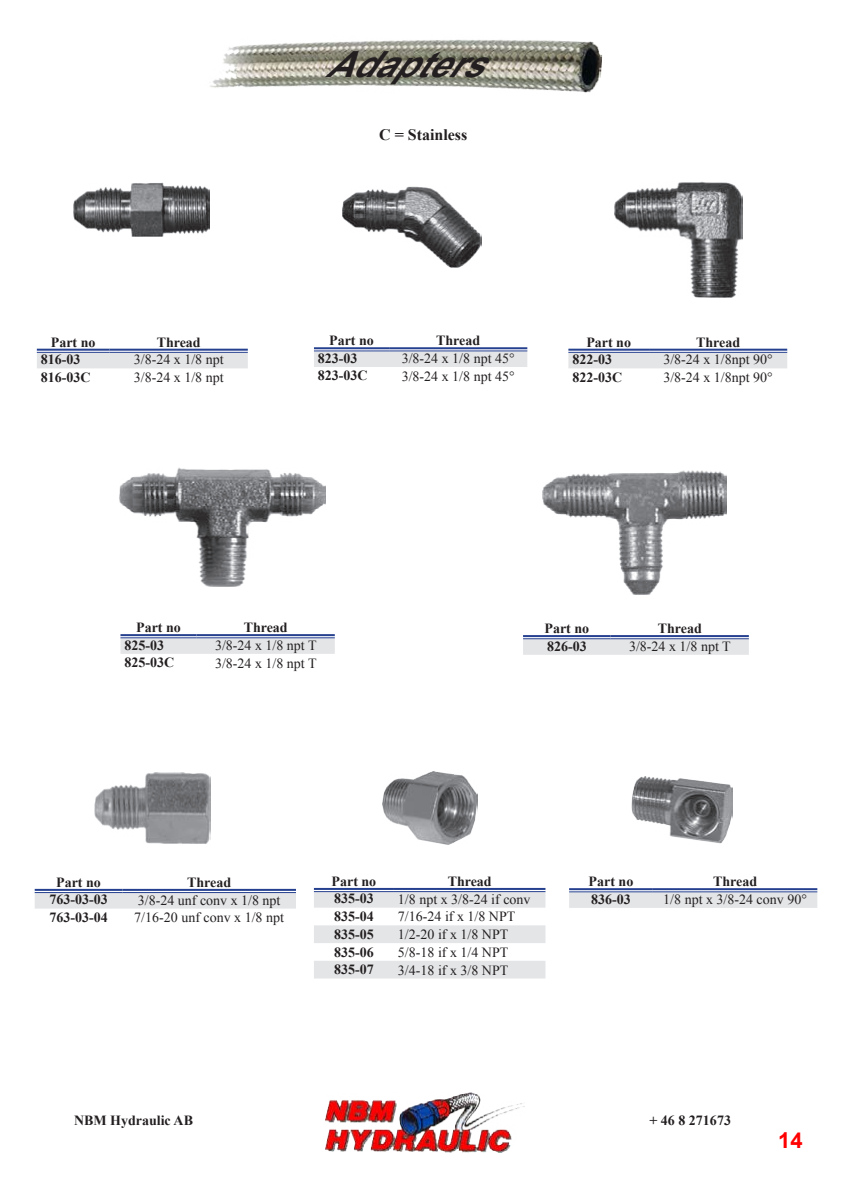
<style>
.page{position:relative;width:842px;height:1191px;background:#fff}
.page>*{position:absolute;margin:0;border:0;box-sizing:border-box;transform-origin:0 0}
.t1{font:italic 700 36px "Arial";color:#231f20}
.t2{font:700 22px "Arial";color:#f00}
.t3{font:700 16px "Times New Roman";color:#231f20}
.t4{font:14px "Times New Roman";color:#231f20}
.t5{font:700 14px "Times New Roman";color:#231f20}
</style>
<div class="page">
<img style="left:326px;top:1092px;width:199px;height:60px">
<img style="left:210px;top:39px;width:392px;height:54px">
<img style="left:74px;top:183px;width:136px;height:53px">
<img style="left:342px;top:186px;width:139px;height:82px">
<img style="left:615px;top:182px;width:127px;height:115px">
<img style="left:119px;top:468px;width:206px;height:118px">
<div style="left:37px;top:353px;width:211px;height:15px;background:#e4e5e7"></div>
<hr style="left:37px;top:349px;width:73px;height:4px;background:#dee2ee">
<hr style="left:110px;top:349px;width:138px;height:4px;background:#dee2ee">
<hr style="left:37px;top:349px;width:73px;height:2px;background:#25408f">
<hr style="left:37px;top:352px;width:73px;height:1px;background:#25408f">
<hr style="left:110px;top:349px;width:138px;height:2px;background:#25408f">
<hr style="left:110px;top:352px;width:138px;height:1px;background:#25408f">
<div style="left:314px;top:351px;width:213px;height:16px;background:#e4e5e7"></div>
<hr style="left:314px;top:347px;width:75px;height:4px;background:#c5cce1">
<hr style="left:389px;top:347px;width:138px;height:4px;background:#c5cce1">
<hr style="left:314px;top:347px;width:75px;height:2px;background:#25408f">
<hr style="left:314px;top:350px;width:75px;height:1px;background:#25408f">
<hr style="left:389px;top:347px;width:138px;height:2px;background:#25408f">
<hr style="left:389px;top:350px;width:138px;height:1px;background:#25408f">
<div style="left:568px;top:353px;width:219px;height:15px;background:#e4e5e7"></div>
<hr style="left:568px;top:349px;width:81px;height:4px;background:#dee2ee">
<hr style="left:649px;top:349px;width:138px;height:4px;background:#dee2ee">
<hr style="left:568px;top:349px;width:81px;height:2px;background:#25408f">
<hr style="left:568px;top:352px;width:81px;height:1px;background:#25408f">
<hr style="left:649px;top:349px;width:138px;height:2px;background:#25408f">
<hr style="left:649px;top:352px;width:138px;height:1px;background:#25408f">
<div style="left:523px;top:639px;width:226px;height:16px;background:#e4e5e7"></div>
<hr style="left:523px;top:635px;width:88px;height:4px;background:#ebedf4">
<hr style="left:611px;top:635px;width:138px;height:4px;background:#ebedf4">
<hr style="left:523px;top:635px;width:88px;height:2px;background:#25408f">
<hr style="left:523px;top:638px;width:88px;height:1px;background:#25408f">
<hr style="left:611px;top:635px;width:138px;height:2px;background:#25408f">
<hr style="left:611px;top:638px;width:138px;height:1px;background:#25408f">
<div style="left:120px;top:638px;width:215px;height:16px;background:#e4e5e7"></div>
<hr style="left:120px;top:634px;width:77px;height:4px;background:#e1e5f0">
<hr style="left:197px;top:634px;width:138px;height:4px;background:#e1e5f0">
<hr style="left:120px;top:634px;width:77px;height:2px;background:#25408f">
<hr style="left:120px;top:637px;width:77px;height:1px;background:#25408f">
<hr style="left:197px;top:634px;width:138px;height:2px;background:#25408f">
<hr style="left:197px;top:637px;width:138px;height:1px;background:#25408f">
<img style="left:542px;top:470px;width:185px;height:125px">
<img style="left:94px;top:772px;width:116px;height:71px">
<img style="left:382px;top:771px;width:95px;height:73px">
<img style="left:631px;top:776px;width:101px;height:68px">
<div style="left:35px;top:893px;width:261px;height:15px;background:#e4e5e7"></div>
<hr style="left:35px;top:889px;width:87px;height:2px;background:#25408f">
<hr style="left:35px;top:892px;width:87px;height:1px;background:#25408f">
<hr style="left:122px;top:889px;width:174px;height:2px;background:#25408f">
<hr style="left:122px;top:892px;width:174px;height:1px;background:#25408f">
<svg style="left:314px;top:892px;width:231px;height:86px"></svg>
<hr style="left:314px;top:888px;width:80px;height:2px;background:#25408f">
<hr style="left:314px;top:891px;width:80px;height:1px;background:#25408f">
<hr style="left:394px;top:888px;width:151px;height:2px;background:#25408f">
<hr style="left:394px;top:891px;width:151px;height:1px;background:#25408f">
<div style="left:569px;top:892px;width:248px;height:16px;background:#e4e5e7"></div>
<hr style="left:569px;top:888px;width:84px;height:4px;background:#d8ddeb">
<hr style="left:653px;top:888px;width:164px;height:4px;background:#d8ddeb">
<hr style="left:569px;top:888px;width:84px;height:2px;background:#25408f">
<hr style="left:569px;top:891px;width:84px;height:1px;background:#25408f">
<hr style="left:653px;top:888px;width:164px;height:2px;background:#25408f">
<hr style="left:653px;top:891px;width:164px;height:1px;background:#25408f">
<p class="t5" style="left:51px;top:332px;width:46px">Part no</p>
<p class="t5" style="left:157px;top:332px;width:46px">Thread</p>
<p class="t5" style="left:41px;top:350px;width:41px">816-03</p>
<p class="t4" style="left:134px;top:350px;width:91px">3/8-24 x 1/8 npt</p>
<p class="t5" style="left:41px;top:367px;width:51px">816-03C</p>
<p class="t4" style="left:134px;top:368px;width:91px">3/8-24 x 1/8 npt</p>
<h1 class="t1" style="left:325px;top:40px;width:192px">Adapters</h1>
<p class="t3" style="left:379px;top:123px;width:90px">C = Stainless</p>
<p class="t5" style="left:329px;top:331px;width:46px">Part no</p>
<p class="t5" style="left:436px;top:331px;width:46px">Thread</p>
<p class="t5" style="left:318px;top:348px;width:41px">823-03</p>
<p class="t4" style="left:402px;top:349px;width:114px">3/8-24 x 1/8 npt 45°</p>
<p class="t5" style="left:318px;top:366px;width:51px">823-03C</p>
<p class="t4" style="left:402px;top:366px;width:114px">3/8-24 x 1/8 npt 45°</p>
<p class="t5" style="left:586px;top:332px;width:46px">Part no</p>
<p class="t5" style="left:696px;top:332px;width:46px">Thread</p>
<p class="t5" style="left:572px;top:350px;width:41px">822-03</p>
<p class="t4" style="left:663px;top:350px;width:111px">3/8-24 x 1/8npt 90°</p>
<p class="t5" style="left:572px;top:367px;width:51px">822-03C</p>
<p class="t4" style="left:663px;top:368px;width:111px">3/8-24 x 1/8npt 90°</p>
<p class="t5" style="left:136px;top:618px;width:46px">Part no</p>
<p class="t5" style="left:244px;top:618px;width:46px">Thread</p>
<p class="t5" style="left:124px;top:635px;width:41px">825-03</p>
<p class="t4" style="left:215px;top:636px;width:103px">3/8-24 x 1/8 npt T</p>
<p class="t5" style="left:124px;top:653px;width:51px">825-03C</p>
<p class="t4" style="left:215px;top:653px;width:103px">3/8-24 x 1/8 npt T</p>
<p class="t5" style="left:544px;top:618px;width:46px">Part no</p>
<p class="t5" style="left:658px;top:618px;width:46px">Thread</p>
<p class="t5" style="left:547px;top:636px;width:41px">826-03</p>
<p class="t4" style="left:629px;top:636px;width:103px">3/8-24 x 1/8 npt T</p>
<p class="t5" style="left:56px;top:872px;width:46px">Part no</p>
<p class="t5" style="left:187px;top:872px;width:46px">Thread</p>
<p class="t5" style="left:49px;top:890px;width:60px">763-03-03</p>
<p class="t4" style="left:138px;top:890px;width:144px">3/8-24 unf conv x 1/8 npt</p>
<p class="t5" style="left:49px;top:907px;width:60px">763-03-04</p>
<p class="t4" style="left:134px;top:908px;width:151px">7/16-20 unf conv x 1/8 npt</p>
<p class="t5" style="left:332px;top:871px;width:46px">Part no</p>
<p class="t5" style="left:448px;top:871px;width:46px">Thread</p>
<p class="t5" style="left:334px;top:889px;width:41px">835-03</p>
<p class="t4" style="left:398px;top:889px;width:134px">1/8 npt x 3/8-24 if conv</p>
<p class="t5" style="left:334px;top:906px;width:41px">835-04</p>
<p class="t4" style="left:398px;top:907px;width:119px">7/16-24 if x 1/8 NPT</p>
<p class="t5" style="left:334px;top:924px;width:41px">835-05</p>
<p class="t4" style="left:398px;top:925px;width:112px">1/2-20 if x 1/8 NPT</p>
<p class="t5" style="left:334px;top:942px;width:41px">835-06</p>
<p class="t4" style="left:398px;top:942px;width:112px">5/8-18 if x 1/4 NPT</p>
<p class="t5" style="left:334px;top:960px;width:41px">835-07</p>
<p class="t4" style="left:398px;top:960px;width:112px">3/4-18 if x 3/8 NPT</p>
<p class="t5" style="left:74px;top:1110px;width:120px">NBM Hydraulic AB</p>
<p class="t5" style="left:589px;top:871px;width:46px">Part no</p>
<p class="t5" style="left:713px;top:871px;width:46px">Thread</p>
<p class="t5" style="left:591px;top:889px;width:41px">836-03</p>
<p class="t4" style="left:663px;top:889px;width:145px">1/8 npt x 3/8-24 conv 90°</p>
<p class="t5" style="left:649px;top:1110px;width:83px">+ 46 8 271673</p>
<h2 class="t2" style="left:778px;top:1125px;width:26px">14</h2>
</div>
